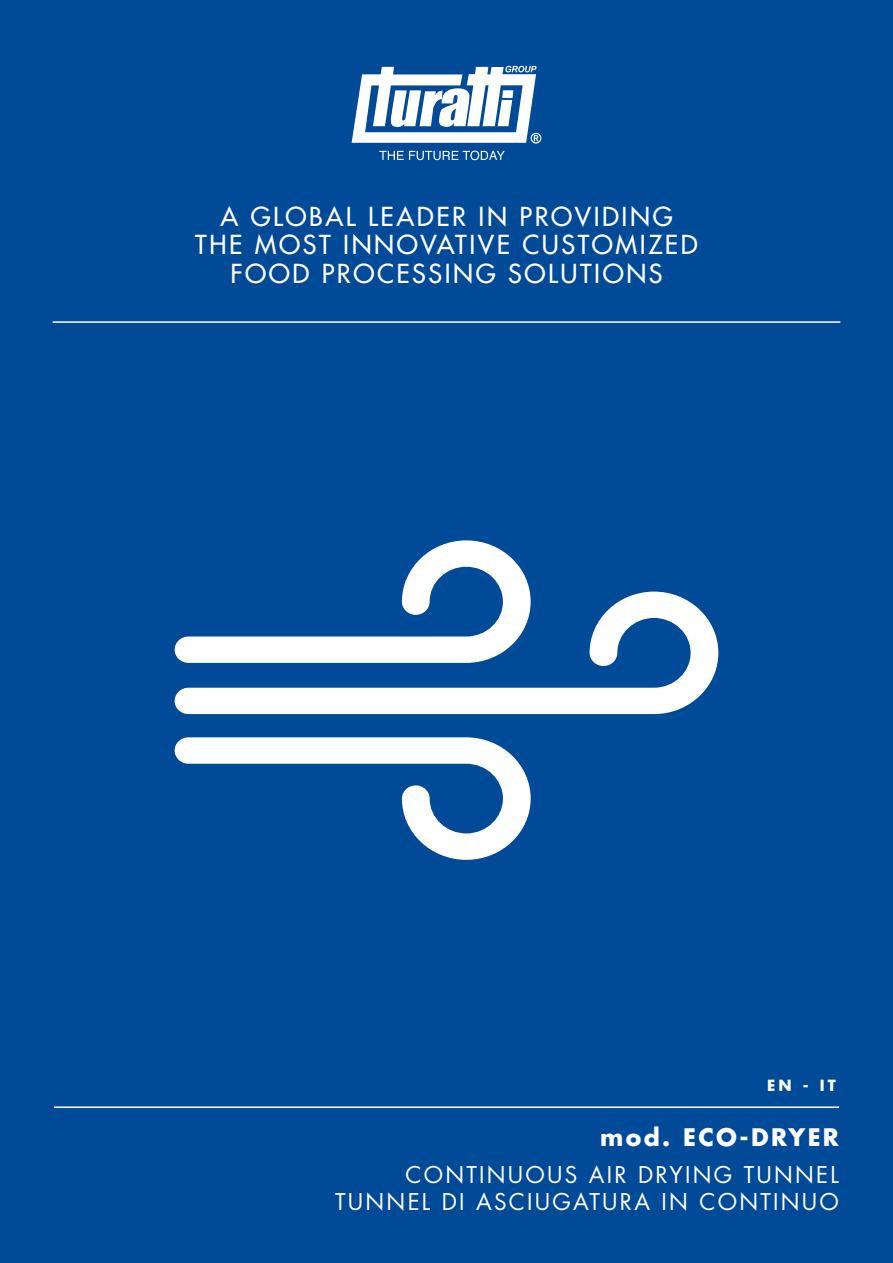
<style>
.page{position:relative;width:893px;height:1263px;background:#004a98}
.page>*{position:absolute;margin:0;border:0;box-sizing:border-box;transform-origin:0 0}
.t1{font:500 25.5px/28.5px "Futura Std";letter-spacing:.1em;color:#fff;text-align:center}
.t2{font:700 23.55px "Futura Std";letter-spacing:.1em;color:#fff}
.t3{font:22.5px "Futura Std";letter-spacing:.1em;color:#fff}
.t4{font:700 15px "Futura Std";color:#fff}
</style>
<div class="page">
<hr style="left:53px;top:321px;width:787px;height:2px;background:#fff">
<hr style="left:54px;top:1106px;width:785px;height:2px;background:#fff">
<svg style="left:379px;top:151px;width:126px;height:9px"></svg>
<svg style="left:352px;top:66px;width:189px;height:78px"></svg>
<svg style="left:402px;top:540px;width:128px;height:52px"></svg>
<svg style="left:175px;top:592px;width:543px;height:122px"></svg>
<svg style="left:175px;top:737px;width:356px;height:123px"></svg>
<p class="t1" style="left:195px;top:202px;width:504px">A GLOBAL LEADER IN PROVIDING<br>THE MOST INNOVATIVE CUSTOMIZED<br>FOOD PROCESSING SOLUTIONS</p>
<p class="t4" style="left:767px;top:1075px;width:43px">EN -</p>
<p class="t4" style="left:820px;top:1075px;width:17px">IT</p>
<p class="t2" style="left:600px;top:1122px;width:240px">mod. ECO-DRYER</p>
<p class="t3" style="left:405px;top:1161px;width:435px">CONTINUOUS AIR DRYING TUNNEL</p>
<p class="t3" style="left:335px;top:1188px;width:505px">TUNNEL DI ASCIUGATURA IN CONTINUO</p>
</div>
